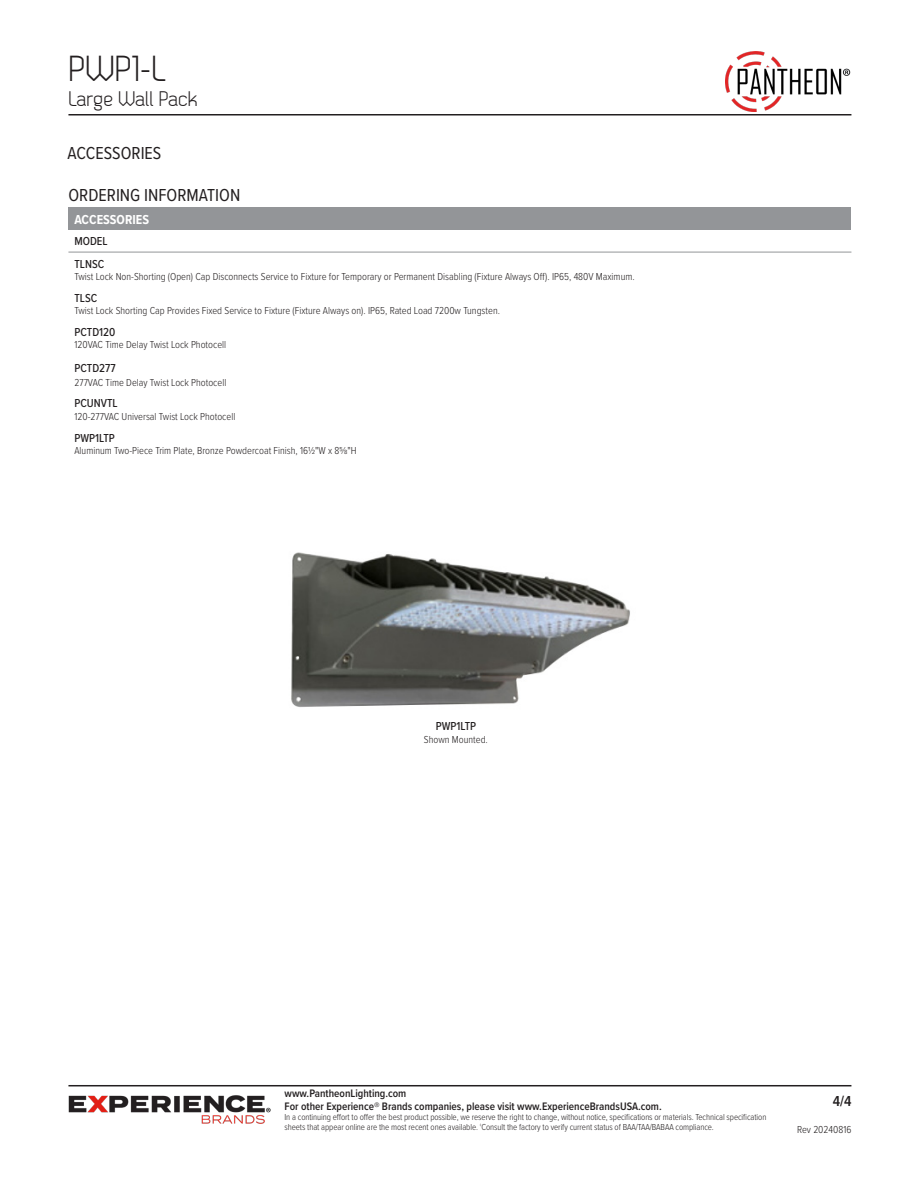
<style>
.page{position:relative;width:918px;height:1188px;background:#fff}
.page>*{position:absolute;margin:0;border:0;box-sizing:border-box;transform-origin:0 0}
.t1{font:36px "Dekar";color:#231f20}
.t2{font:21px "Dekar";color:#231f20}
.t3{font:18px "Proxima Nova Cond";color:#231f20}
.t4{font:600 15px "Proxima Nova Cond";color:#231f20}
.Ordering_Info_Title{font:700 13.5px "Proxima Nova Cond";color:#fff}
.Ordering_Info_Text{font:500 12px "Proxima Nova Cond";color:#231f20}
.t5{font:600 11.25px/12.8px "Proxima Nova Cond";color:#231f20}
.Ordering_Info_Text-2{font:300 10.5px "Proxima Nova Cond";color:#231f20}
.t6{font:300 9px/9.8px "Proxima Nova Cond";letter-spacing:-.01em;color:#231f20}
</style>
<div class="page">
<hr style="left:68px;top:114px;width:783px;height:2px;background:#231f20">
<hr style="left:68px;top:1085px;width:783px;height:1px;background:#231f20">
<img style="left:68px;top:1095px;width:203px;height:29px">
<img style="left:725px;top:52px;width:125px;height:59px">
<div style="left:68px;top:207px;width:783px;height:23px;background:#939598"></div>
<hr style="left:68px;top:252px;width:783px;height:1px;background:#939598">
<img style="left:291px;top:552px;width:339px;height:156px">
<h1 class="t1" style="left:68px;top:51px;width:99px">PWP1-L</h1>
<h2 class="t2" style="left:68px;top:89px;width:131px">Large Wall Pack</h2>
<h1 class="t3" style="left:68px;top:140px;width:95px">ACCESSORIES</h1>
<h1 class="t3" style="left:68px;top:182px;width:173px">ORDERING INFORMATION</h1>
<p class="Ordering_Info_Title" style="left:74px;top:209px;width:76px">ACCESSORIES</p>
<p class="Ordering_Info_Text" style="left:74px;top:232px;width:35px">MODEL</p>
<p class="Ordering_Info_Text" style="left:74px;top:255px;width:31px">TLNSC</p>
<p class="Ordering_Info_Text-2" style="left:74px;top:269px;width:562px">Twist Lock Non-Shorting (Open) Cap Disconnects Service to Fixture for Temporary or Permanent Disabling (Fixture Always Off). IP65, 480V Maximum.</p>
<p class="Ordering_Info_Text" style="left:74px;top:289px;width:24px">TLSC</p>
<p class="Ordering_Info_Text-2" style="left:74px;top:303px;width:427px">Twist Lock Shorting Cap Provides Fixed Service to Fixture (Fixture Always on). IP65, Rated Load 7200w Tungsten.</p>
<p class="Ordering_Info_Text" style="left:74px;top:323px;width:43px">PCTD120</p>
<p class="Ordering_Info_Text-2" style="left:74px;top:337px;width:153px">120VAC Time Delay Twist Lock Photocell</p>
<p class="Ordering_Info_Text" style="left:74px;top:359px;width:43px">PCTD277</p>
<p class="Ordering_Info_Text-2" style="left:74px;top:375px;width:153px">277VAC Time Delay Twist Lock Photocell</p>
<p class="Ordering_Info_Text" style="left:74px;top:395px;width:45px">PCUNVTL</p>
<p class="Ordering_Info_Text-2" style="left:74px;top:409px;width:162px">120-277VAC Universal Twist Lock Photocell</p>
<p class="Ordering_Info_Text" style="left:74px;top:429px;width:42px">PWP1LTP</p>
<p class="Ordering_Info_Text-2" style="left:74px;top:443px;width:284px">Aluminum Two-Piece Trim Plate, Bronze Powdercoat Finish, 161/2"W x 85/8"H</p>
<p class="Ordering_Info_Text" style="left:436px;top:717px;width:42px">PWP1LTP</p>
<p class="Ordering_Info_Text-2" style="left:424px;top:731px;width:65px">Shown Mounted.</p>
<p class="t5" style="left:285px;top:1087px;width:379px">www.PantheonLighting.com<br>For other Experience® Brands companies, please visit www.ExperienceBrandsUSA.com.</p>
<p class="t6" style="left:285px;top:1112px;width:483px">In a continuing effort to offer the best product possible, we reserve the right to change, without notice, specifications or materials. Technical specification sheets that appear online are the most recent ones available. <sup>‡</sup>Consult the factory to verify current status of BAA/TAA/BABAA compliance.</p>
<h3 class="t4" style="left:833px;top:1090px;width:20px">4/4</h3>
<p class="Ordering_Info_Text-2" style="left:797px;top:1122px;width:56px">Rev 20240816</p>
</div>
